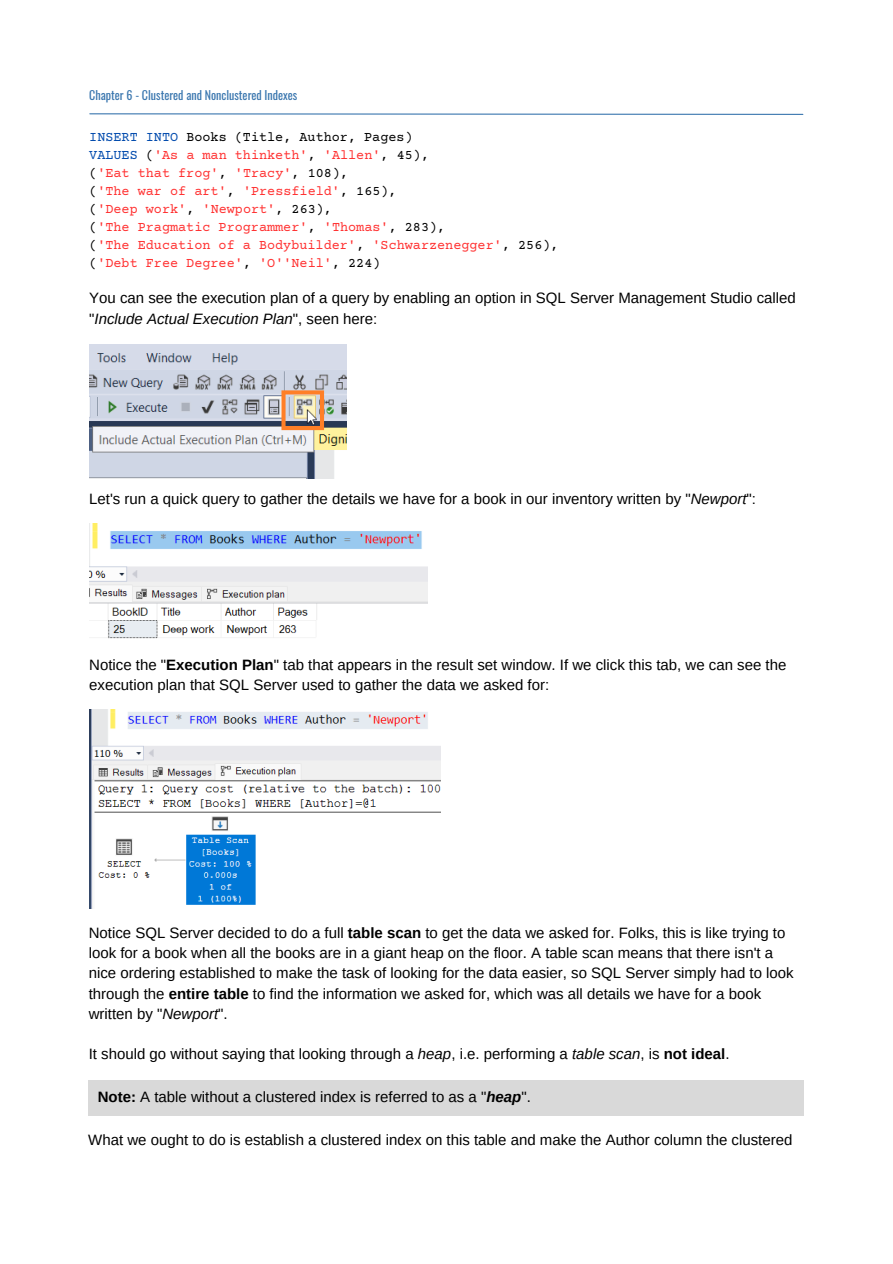
<style>
.page{position:relative;width:893px;height:1264px;background:#fff}
.page>*{position:absolute;margin:0;border:0;box-sizing:border-box;transform-origin:0 0}
.t1{font:15px/20.2px "Arimo";color:#000}
.t2{font:13.5px "Courier Prime";color:#ff3131}
.t3{font:13.5px "Courier Prime";color:#000}
.t4{font:12px "Oswald";color:#3b77af}
.s1{color:#004aad}
.s2{color:#000}
.s3{font-style:italic}
.s4{font-weight:700}
.s5{font-weight:700;font-style:italic}
</style>
<div class="page">
<svg style="left:89px;top:113px;width:714px;height:2px"></svg>
<img style="left:89px;top:523px;width:339px;height:116px">
<img style="left:89px;top:709px;width:351px;height:199px">
<img style="left:89px;top:344px;width:258px;height:134px">
<div style="left:88px;top:1080px;width:715px;height:35px;background:#d9d9d9"></div>
<p class="t4" style="left:89px;top:86px;width:210px">Chapter 6 - Clustered and Nonclustered Indexes</p>
<p class="t3" style="left:89px;top:130px;width:325px"><span class="s1">INSERT INTO</span> Books (Title, Author, Pages)</p>
<p class="t2" style="left:89px;top:148px;width:341px"><span class="s1">VALUES</span> <span class="s2">(</span>'As a man thinketh'<span class="s2">,</span> 'Allen'<span class="s2">, 45),</span></p>
<p class="t2" style="left:89px;top:166px;width:260px"><span class="s2">(</span>'Eat that frog'<span class="s2">,</span> 'Tracy'<span class="s2">, 108),</span></p>
<p class="t2" style="left:89px;top:184px;width:309px"><span class="s2">(</span>'The war of art'<span class="s2">,</span> 'Pressfield'<span class="s2">, 165),</span></p>
<p class="t2" style="left:89px;top:202px;width:244px"><span class="s2">(</span>'Deep work'<span class="s2">,</span> 'Newport'<span class="s2">, 263),</span></p>
<p class="t2" style="left:89px;top:220px;width:357px"><span class="s2">(</span>'The Pragmatic Programmer'<span class="s2">,</span> 'Thomas'<span class="s2">, 283),</span></p>
<p class="t2" style="left:89px;top:238px;width:471px"><span class="s2">(</span>'The Education of a Bodybuilder'<span class="s2">,</span> 'Schwarzenegger'<span class="s2">, 256),</span></p>
<p class="t2" style="left:89px;top:256px;width:293px"><span class="s2">(</span>'Debt Free Degree'<span class="s2">,</span> 'O''Neil'<span class="s2">, 224)</span></p>
<p class="t1" style="left:89px;top:288px;width:708px">You can see the execution plan of a query by enabling an option in SQL Server Management Studio called "<span class="s3">Include Actual Execution Plan</span>", seen here:</p>
<p class="t1" style="left:89px;top:488px;width:668px">Let's run a quick query to gather the details we have for a book in our inventory written by "<span class="s3">Newport</span>":</p>
<p class="t1" style="left:89px;top:654px;width:698px">Notice the "<span class="s4">Execution Plan</span>" tab that appears in the result set window. If we click this tab, we can see the execution plan that SQL Server used to gather the data we asked for:</p>
<p class="t1" style="left:89px;top:922px;width:706px">Notice SQL Server decided to do a full <span class="s4">table scan</span> to get the data we asked for. Folks, this is like trying to look for a book when all the books are in a giant heap on the floor. A table scan means that there isn't a nice ordering established to make the task of looking for the data easier, so SQL Server simply had to look through the <span class="s4">entire table</span> to find the information we asked for, which was all details we have for a book written by "<span class="s3">Newport</span>".</p>
<p class="t1" style="left:89px;top:1043px;width:642px">It should go without saying that looking through a <span class="s3">heap</span>, i.e. performing a <span class="s3">table scan</span>, is <span class="s4">not ideal</span>.</p>
<p class="t1" style="left:98px;top:1086px;width:434px"><span class="s4">Note:</span> A table without a clustered index is referred to as a "<span class="s5">heap</span>".</p>
<p class="t1" style="left:88px;top:1129px;width:705px">What we ought to do is establish a clustered index on this table and make the Author column the clustered</p>
</div>
